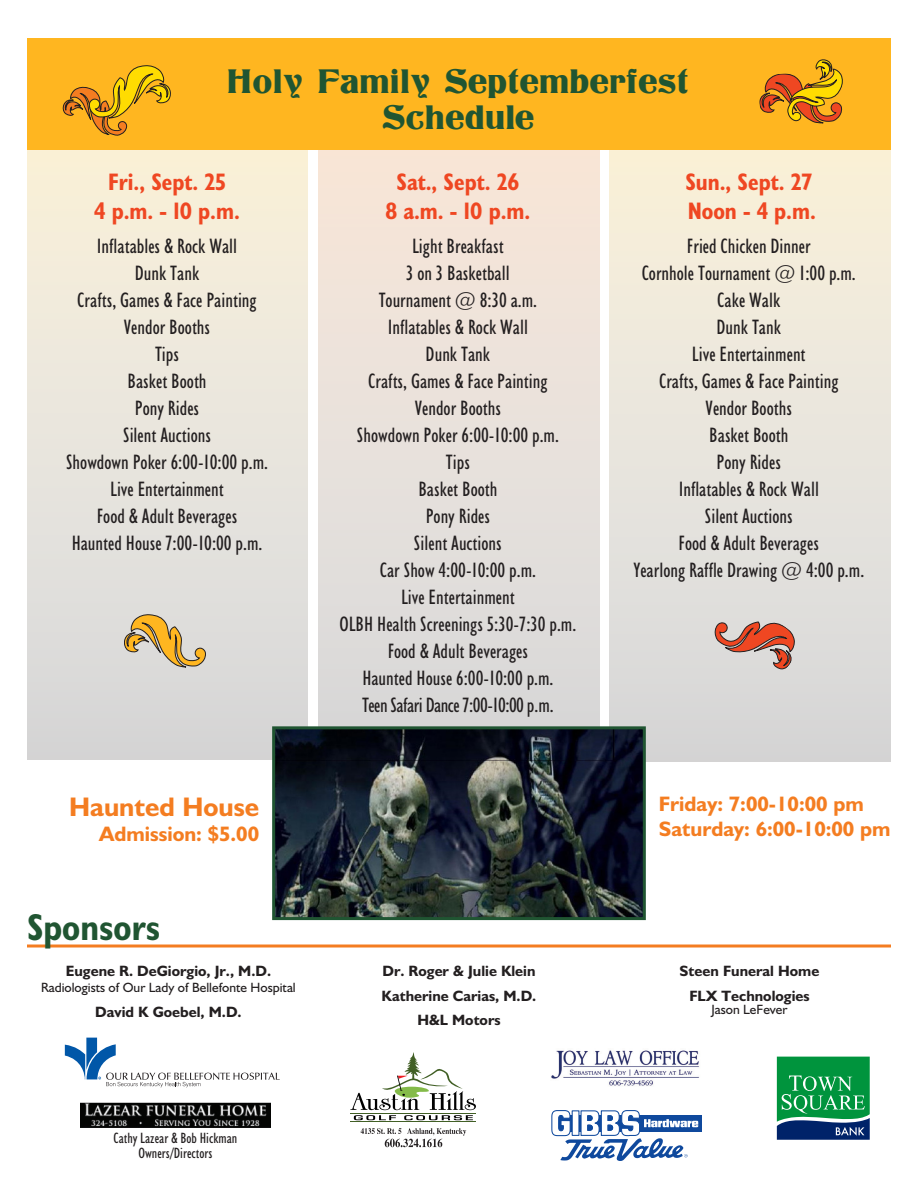
<style>
.page{position:relative;width:918px;height:1188px;background:#fff}
.page>*{position:absolute;margin:0;border:0;box-sizing:border-box;transform-origin:0 0}
.t1{font:700 condensed 37.5px "Humanist 521 BT";color:#205532}
.t2{font:36px "Titania";color:#205532}
.t3{font:700 27px "Humanist 521 BT";color:#f47d21}
.t4{font:700 condensed 24px "Humanist 521 BT";color:#ef4722}
.t5{font:21px "Humanist 521 Condensed BT";color:#231f20}
.t6{font:700 21px "Humanist 521 BT";color:#f47d21}
.t7{font:21px "Humanist 521 Condensed BT";letter-spacing:-.025em;color:#231f20}
.t8{font:700 15px "Humanist 521 BT";color:#231f20}
.t9{font:condensed 15px "Humanist 521 BT";color:#231f20}
.t10{font:13.5px "Humanist 521 BT";color:#231f20}
</style>
<div class="page">
<svg style="left:319px;top:150px;width:281px;height:576px;background:#e8e0d9"></svg>
<div style="left:610px;top:93px;width:281px;height:669px;background:linear-gradient(to bottom,#fef4db,#d5d6da)"></div>
<div style="left:27px;top:93px;width:281px;height:667px;background:linear-gradient(to bottom,#fef4db,#d5d6da)"></div>
<svg style="left:65px;top:1038px;width:215px;height:49px"></svg>
<img style="left:551px;top:1050px;width:148px;height:36px">
<hr style="left:27px;top:945px;width:864px;height:3px;background:#f47d21">
<div style="left:27px;top:38px;width:864px;height:112px;background:#ffb620"></div>
<hr style="left:350px;top:1122px;width:126px;height:1px;background:#415f25">
<svg style="left:350px;top:1052px;width:126px;height:68px"></svg>
<svg style="left:361px;top:1128px;width:105px;height:19px"></svg>
<img style="left:81px;top:1102px;width:189px;height:25px">
<svg style="left:62px;top:65px;width:109px;height:71px"></svg>
<svg style="left:124px;top:614px;width:82px;height:53px;background:#d1ba8c"></svg>
<svg style="left:759px;top:59px;width:84px;height:65px"></svg>
<svg style="left:715px;top:621px;width:80px;height:48px;background:#c99083"></svg>
<svg style="left:698px;top:1115px;width:3px;height:16px"></svg>
<svg style="left:551px;top:1110px;width:147px;height:51px"></svg>
<svg style="left:777px;top:1057px;width:93px;height:83px;background:#228b60"></svg>
<img style="left:276px;top:730px;width:366px;height:186px">
<div style="left:272px;top:726px;width:374px;height:194px;border:3px solid #205532"></div>
<p class="t2" style="left:228px;top:60px;width:463px">Holy Family Septemberfest</p>
<p class="t2" style="left:383px;top:96px;width:154px">Schedule</p>
<p class="t4" style="left:108px;top:167px;width:120px">Fri., Sept. 25</p>
<p class="t4" style="left:94px;top:196px;width:147px">4 p.m. - 10 p.m.</p>
<p class="t5" style="left:97px;top:233px;width:142px">Inflatables &amp; Rock Wall</p>
<p class="t5" style="left:135px;top:260px;width:66px">Dunk Tank</p>
<p class="t5" style="left:77px;top:287px;width:181px">Crafts, Games &amp; Face Painting</p>
<p class="t5" style="left:124px;top:314px;width:88px">Vendor Booths</p>
<p class="t5" style="left:155px;top:341px;width:26px">Tips</p>
<p class="t5" style="left:127px;top:368px;width:81px">Basket Booth</p>
<p class="t5" style="left:135px;top:395px;width:66px">Pony Rides</p>
<p class="t5" style="left:123px;top:422px;width:89px">Silent Auctions</p>
<p class="t5" style="left:66px;top:449px;width:204px">Showdown Poker 6:00-10:00 p.m.</p>
<p class="t5" style="left:110px;top:476px;width:115px">Live Entertainment</p>
<p class="t5" style="left:97px;top:503px;width:142px">Food &amp; Adult Beverages</p>
<p class="t5" style="left:72px;top:530px;width:192px">Haunted House 7:00-10:00 p.m.</p>
<p class="t3" style="left:69px;top:790px;width:192px">Haunted House</p>
<p class="t6" style="left:99px;top:820px;width:161px">Admission: $5.00</p>
<p class="t1" style="left:27px;top:904px;width:135px">Sponsors</p>
<p class="t8" style="left:66px;top:961px;width:207px">Eugene R. DeGiorgio, Jr., M.D.</p>
<p class="t10" style="left:41px;top:979px;width:256px">Radiologists of Our Lady of Bellefonte Hospital</p>
<p class="t8" style="left:95px;top:1002px;width:148px">David K Goebel, M.D.</p>
<p class="t9" style="left:113px;top:1129px;width:125px">Cathy Lazear &amp; Bob Hickman</p>
<p class="t9" style="left:138px;top:1144px;width:75px">Owners/Directors</p>
<p class="t4" style="left:396px;top:167px;width:124px">Sat., Sept. 26</p>
<p class="t4" style="left:385px;top:196px;width:146px">8 a.m. - 10 p.m.</p>
<p class="t5" style="left:412px;top:233px;width:93px">Light Breakfast</p>
<p class="t5" style="left:406px;top:260px;width:105px">3 on 3 Basketball</p>
<p class="t5" style="left:379px;top:287px;width:160px">Tournament @ 8:30 a.m.</p>
<p class="t5" style="left:388px;top:314px;width:142px">Inflatables &amp; Rock Wall</p>
<p class="t5" style="left:426px;top:341px;width:66px">Dunk Tank</p>
<p class="t5" style="left:368px;top:368px;width:181px">Crafts, Games &amp; Face Painting</p>
<p class="t5" style="left:415px;top:395px;width:88px">Vendor Booths</p>
<p class="t5" style="left:357px;top:422px;width:204px">Showdown Poker 6:00-10:00 p.m.</p>
<p class="t5" style="left:446px;top:449px;width:26px">Tips</p>
<p class="t5" style="left:418px;top:476px;width:81px">Basket Booth</p>
<p class="t5" style="left:426px;top:503px;width:66px">Pony Rides</p>
<p class="t5" style="left:414px;top:530px;width:89px">Silent Auctions</p>
<p class="t5" style="left:380px;top:557px;width:158px">Car Show 4:00-10:00 p.m.</p>
<p class="t5" style="left:401px;top:584px;width:115px">Live Entertainment</p>
<p class="t5" style="left:340px;top:611px;width:238px">OLBH Health Screenings 5:30-7:30 p.m.</p>
<p class="t5" style="left:388px;top:638px;width:142px">Food &amp; Adult Beverages</p>
<p class="t5" style="left:362px;top:665px;width:193px">Haunted House 6:00-10:00 p.m.</p>
<p class="t7" style="left:362px;top:692px;width:193px">Teen Safari Dance 7:00-10:00 p.m.</p>
<p class="t8" style="left:382px;top:961px;width:155px">Dr. Roger &amp; Julie Klein</p>
<p class="t8" style="left:382px;top:986px;width:156px">Katherine Carias, M.D.</p>
<p class="t8" style="left:417px;top:1011px;width:85px">H&amp;L Motors</p>
<p class="t4" style="left:685px;top:167px;width:128px">Sun., Sept. 27</p>
<p class="t4" style="left:688px;top:196px;width:130px">Noon - 4 p.m.</p>
<p class="t5" style="left:687px;top:233px;width:125px">Fried Chicken Dinner</p>
<p class="t5" style="left:642px;top:260px;width:216px">Cornhole Tournament @ 1:00 p.m.</p>
<p class="t5" style="left:717px;top:287px;width:65px">Cake Walk</p>
<p class="t5" style="left:717px;top:314px;width:66px">Dunk Tank</p>
<p class="t5" style="left:692px;top:341px;width:115px">Live Entertainment</p>
<p class="t5" style="left:659px;top:368px;width:181px">Crafts, Games &amp; Face Painting</p>
<p class="t5" style="left:706px;top:395px;width:88px">Vendor Booths</p>
<p class="t5" style="left:709px;top:422px;width:81px">Basket Booth</p>
<p class="t5" style="left:717px;top:449px;width:66px">Pony Rides</p>
<p class="t5" style="left:679px;top:476px;width:142px">Inflatables &amp; Rock Wall</p>
<p class="t5" style="left:705px;top:503px;width:89px">Silent Auctions</p>
<p class="t5" style="left:679px;top:530px;width:142px">Food &amp; Adult Beverages</p>
<p class="t5" style="left:633px;top:557px;width:232px">Yearlong Raffle Drawing @ 4:00 p.m.</p>
<p class="t6" style="left:659px;top:791px;width:206px">Friday: 7:00-10:00 pm</p>
<p class="t6" style="left:659px;top:816px;width:233px">Saturday: 6:00-10:00 pm</p>
<p class="t8" style="left:680px;top:961px;width:141px">Steen Funeral Home</p>
<p class="t8" style="left:689px;top:986px;width:122px">FLX Technologies</p>
<p class="t10" style="left:711px;top:1001px;width:78px">Jason LeFever</p>
</div>
